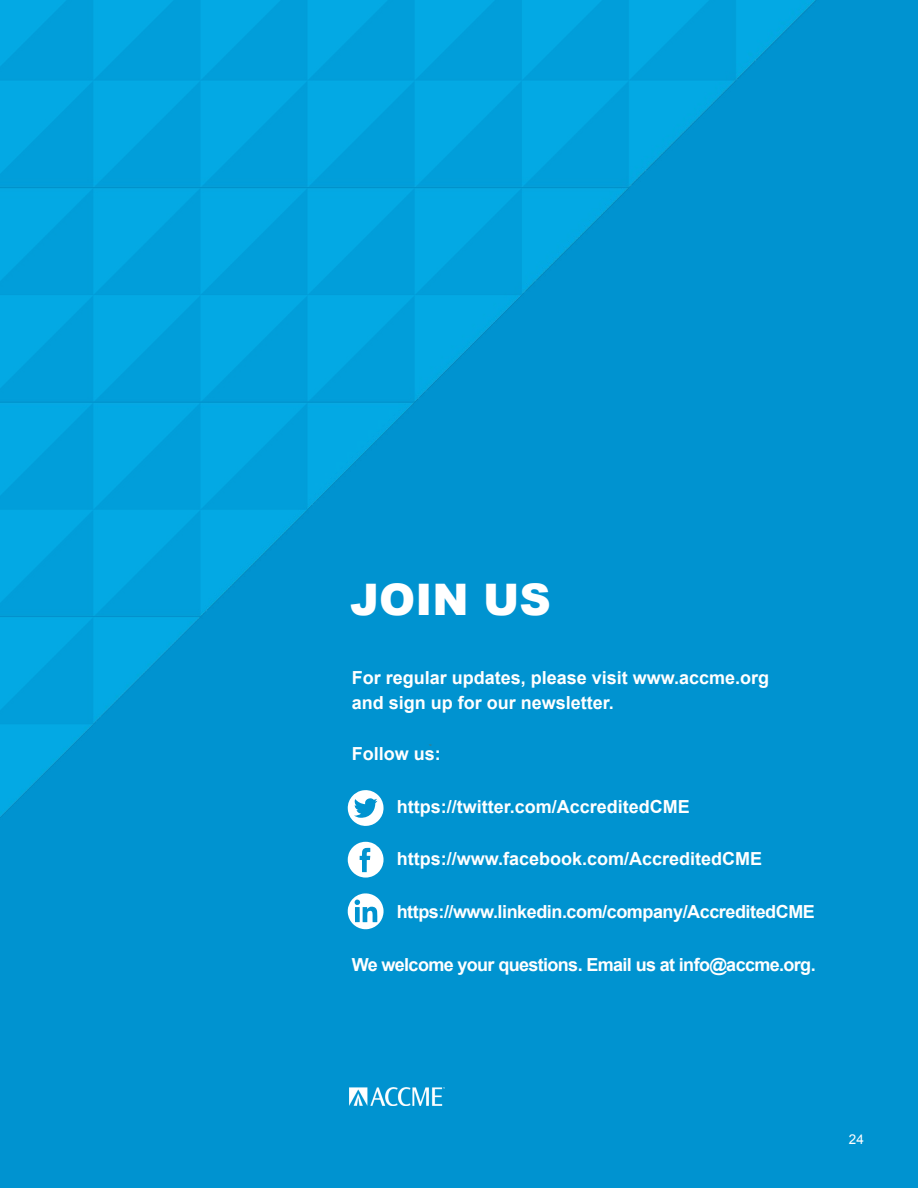
<style>
.page{position:relative;width:918px;height:1188px;background:#0093d0}
.page>*{position:absolute;margin:0;border:0;box-sizing:border-box;transform-origin:0 0}
.t1{font:900 43.5px "Arial";color:#fff}
.t2{font:700 18px/25.5px "Arial";color:#fff}
.t3{font:700 18px "Arial";letter-spacing:-.035em;color:#fff}
.t4{font:700 18px "Arial";letter-spacing:-.025em;color:#fff}
.t5{font:13.5px "Arial";color:#fff}
</style>
<div class="page">
<img style="left:0;top:0;width:816px;height:818px">
<svg style="left:348px;top:893px;width:36px;height:36px"></svg>
<svg style="left:347px;top:790px;width:37px;height:36px"></svg>
<svg style="left:348px;top:842px;width:36px;height:36px"></svg>
<img style="left:350px;top:1088px;width:95px;height:18px">
<h1 class="t1" style="left:350px;top:567px;width:59px">JOIN</h1>
<h1 class="t1" style="left:483px;top:567px;width:33px">US</h1>
<p class="t2" style="left:352px;top:665px;width:419px">For regular updates, please visit www.accme.org and sign up for our newsletter.</p>
<p class="t2" style="left:352px;top:742px;width:91px">Follow us:</p>
<p class="t2" style="left:397px;top:794px;width:295px">https://twitter.com/AccreditedCME</p>
<p class="t2" style="left:397px;top:847px;width:367px">https://www.facebook.com/AccreditedCME</p>
<p class="t4" style="left:397px;top:900px;width:420px">https://www.linkedin.com/company/AccreditedCME</p>
<p class="t3" style="left:352px;top:952px;width:465px">We welcome your questions. Email us at info@accme.org.</p>
<p class="t5" style="left:849px;top:1130px;width:17px">24</p>
</div>
